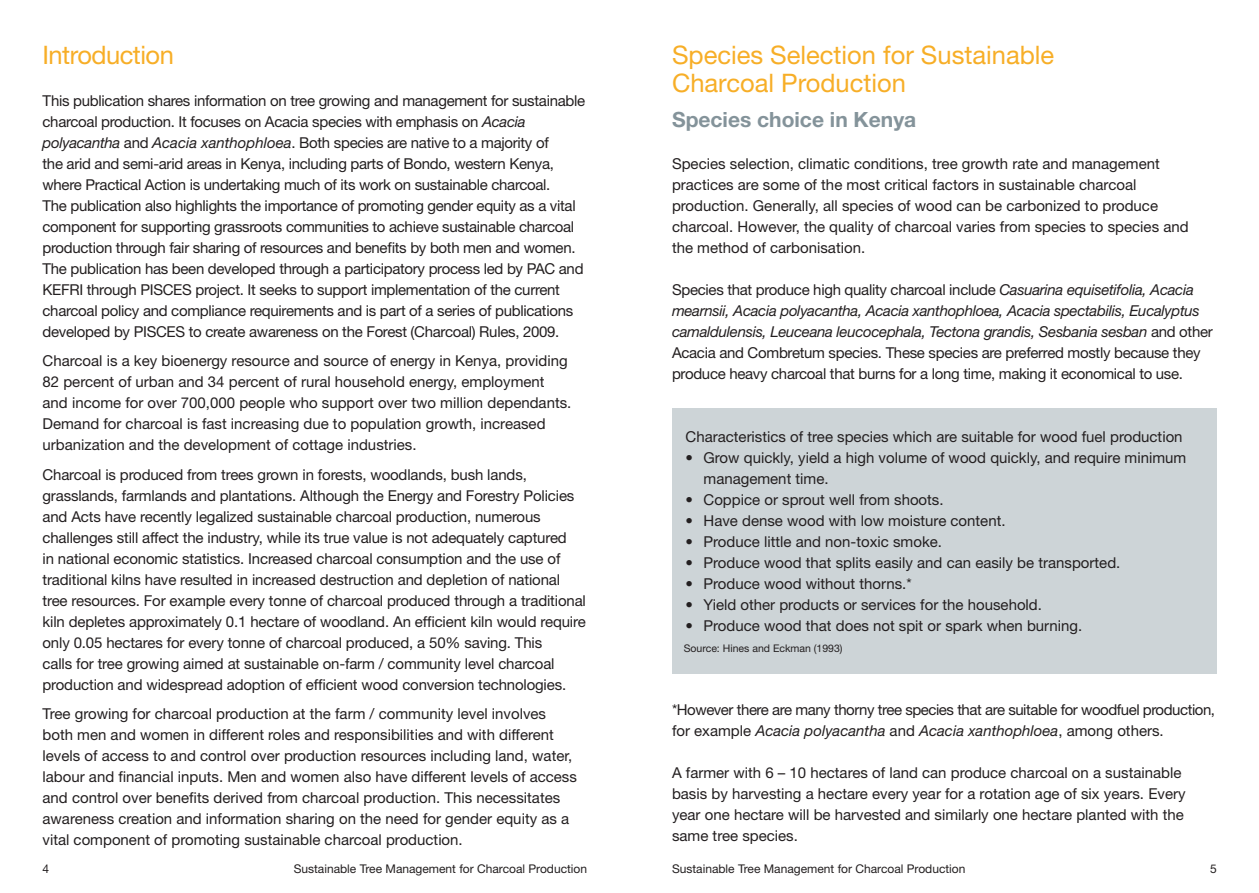
<style>
.page{position:relative;width:1259px;height:893px;background:#fff}
.page>*{position:absolute;margin:0;border:0;box-sizing:border-box;transform-origin:0 0}
.Heading{font:25.5px/28.5px "Helvetica Neue LT";color:#f7ae27}
.Heading-2{font:25.5px "Helvetica Neue LT";letter-spacing:-.02em;color:#f7ae27}
.Sub_Head{font:700 21px "Helvetica Neue LT Std";color:#84939a}
.Body_Copy{font:15px/21px "Helvetica Neue LT";letter-spacing:-.01em;color:#231f20}
.Bullet_Points{font:15px/21px "Helvetica Neue LT";color:#231f20}
.Body_Copy-2{font:15px/21px "Helvetica Neue LT";letter-spacing:-.03em;color:#231f20}
.t1{font:12px "Helvetica Neue LT";color:#231f20}
.t2{font:10.5px "Helvetica Neue LT";color:#231f20}
.s1{font-style:italic}
</style>
<div class="page">
<div style="left:672px;top:408px;width:544px;height:265px;background:#cdd4d7"></div>
<p class="Heading-2" style="left:43px;top:39px;width:133px">Introduction</p>
<p class="Body_Copy" style="left:43px;top:89px;width:544px">This publication shares information on tree growing and management for sustainable charcoal production. It focuses on Acacia species with emphasis on <span class="s1">Acacia polyacantha</span> and <span class="s1">Acacia xanthophloea</span>. Both species are native to a majority of<br>the arid and semi-arid areas in Kenya, including parts of Bondo, western Kenya, where Practical Action is undertaking much of its work on sustainable charcoal.<br>The publication also highlights the importance of promoting gender equity as a vital component for supporting grassroots communities to achieve sustainable charcoal production through fair sharing of resources and benefits by both men and women.<br>The publication has been developed through a participatory process led by PAC and KEFRI through PISCES project. It seeks to support implementation of the current charcoal policy and compliance requirements and is part of a series of publications developed by PISCES to create awareness on the Forest (Charcoal) Rules, 2009.</p>
<p class="Body_Copy" style="left:43px;top:350px;width:530px">Charcoal is a key bioenergy resource and source of energy in Kenya, providing 82 percent of urban and 34 percent of rural household energy, employment and income for over 700,000 people who support over two million dependants.<br>Demand for charcoal is fast increasing due to population growth, increased urbanization and the development of cottage industries.</p>
<p class="Body_Copy" style="left:43px;top:463px;width:545px">Charcoal is produced from trees grown in forests, woodlands, bush lands, grasslands, farmlands and plantations. Although the Energy and Forestry Policies and Acts have recently legalized sustainable charcoal production, numerous challenges still affect the industry, while its true value is not adequately captured<br>in national economic statistics. Increased charcoal consumption and the use of traditional kilns have resulted in increased destruction and depletion of national tree resources. For example every tonne of charcoal produced through a traditional kiln depletes approximately 0.1 hectare of woodland. An efficient kiln would require only 0.05 hectares for every tonne of charcoal produced, a 50% saving. This<br>calls for tree growing aimed at sustainable on-farm / community level charcoal production and widespread adoption of efficient wood conversion technologies.</p>
<p class="Body_Copy" style="left:43px;top:703px;width:536px">Tree growing for charcoal production at the farm / community level involves both men and women in different roles and responsibilities and with different levels of access to and control over production resources including land, water, labour and financial inputs. Men and women also have different levels of access and control over benefits derived from charcoal production. This necessitates awareness creation and information sharing on the need for gender equity as a vital component of promoting sustainable charcoal production.</p>
<p class="Heading" style="left:672px;top:40px;width:384px">Species Selection for Sustainable<br>Charcoal Production</p>
<p class="Sub_Head" style="left:672px;top:106px;width:246px">Species choice in Kenya</p>
<p class="Body_Copy" style="left:672px;top:152px;width:518px">Species selection, climatic conditions, tree growth rate and management practices are some of the most critical factors in sustainable charcoal production. Generally, all species of wood can be carbonized to produce charcoal. However, the quality of charcoal varies from species to species and the method of carbonisation.</p>
<p class="Body_Copy" style="left:672px;top:278px;width:542px">Species that produce high quality charcoal include <span class="s1">Casuarina equisetifolia, Acacia mearnsii, Acacia polyacantha, Acacia xanthophloea, Acacia spectabilis, Eucalyptus camaldulensis, Leuceana leucocephala, Tectona grandis, Sesbania sesban</span> and other Acacia and Combretum species. These species are preferred mostly because they produce heavy charcoal that burns for a long time, making it economical to use.</p>
<p class="Body_Copy" style="left:685px;top:425px;width:498px">Characteristics of tree species which are suitable for wood fuel production</p>
<p class="Bullet_Points" style="left:703px;top:446px;width:484px;text-indent:-18px">• Grow quickly, yield a high volume of wood quickly, and require minimum management time.</p>
<p class="Bullet_Points" style="left:685px;top:488px;width:260px">• Coppice or sprout well from shoots.</p>
<p class="Bullet_Points" style="left:685px;top:509px;width:321px">• Have dense wood with low moisture content.</p>
<p class="Bullet_Points" style="left:685px;top:530px;width:258px">• Produce little and non-toxic smoke.</p>
<p class="Bullet_Points" style="left:685px;top:551px;width:436px">• Produce wood that splits easily and can easily be transported.</p>
<p class="Bullet_Points" style="left:685px;top:572px;width:228px">• Produce wood without thorns.*</p>
<p class="Bullet_Points" style="left:685px;top:593px;width:358px">• Yield other products or services for the household.</p>
<p class="Bullet_Points" style="left:685px;top:614px;width:398px">• Produce wood that does not spit or spark when burning.</p>
<p class="t2" style="left:683px;top:642px;width:160px">Source: Hines and Eckman (1993)</p>
<p class="Body_Copy-2" style="left:672px;top:698px;width:544px">*However there are many thorny tree species that are suitable for woodfuel production, for example <span class="s1">Acacia polyacantha</span> and <span class="s1">Acacia xanthophloea</span>, among others.</p>
<p class="Body_Copy" style="left:672px;top:761px;width:515px">A farmer with 6 – 10 hectares of land can produce charcoal on a sustainable basis by harvesting a hectare every year for a rotation age of six years. Every year one hectare will be harvested and similarly one hectare planted with the same tree species.</p>
<p class="t1" style="left:43px;top:861px;width:8px">4</p>
<p class="t1" style="left:294px;top:861px;width:295px">Sustainable Tree Management for Charcoal Production</p>
<p class="t1" style="left:672px;top:861px;width:295px">Sustainable Tree Management for Charcoal Production</p>
<p class="t1" style="left:1210px;top:861px;width:8px">5</p>
</div>
